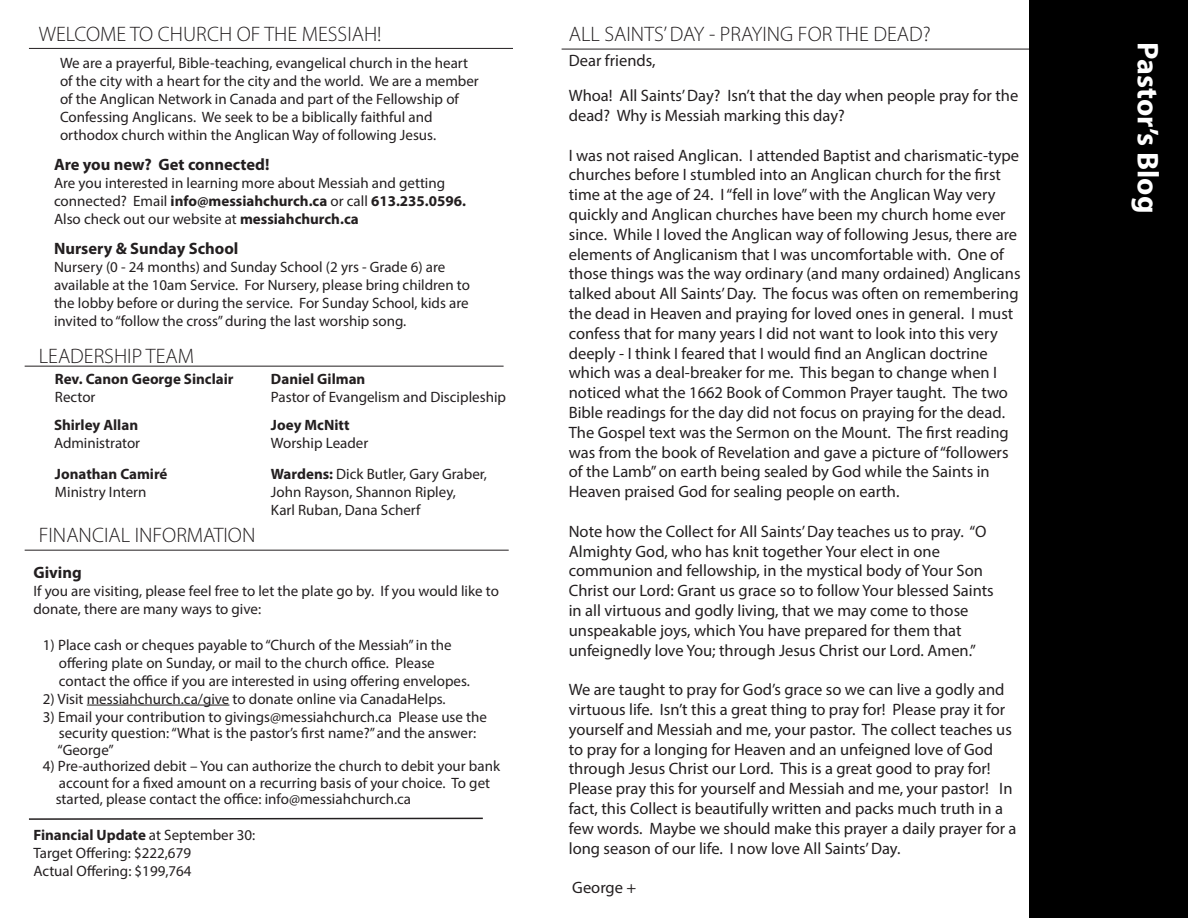
<style>
.page{position:relative;width:1188px;height:918px;background:#fff}
.page>*{position:absolute;margin:0;border:0;box-sizing:border-box;transform-origin:0 0}
.t1{font:700 30px "Myriad Pro";color:#fff}
.t2{font:300 21px "Myriad Pro";color:#231f20}
.t3{font:16.5px/19.8px "Myriad Pro";color:#231f20}
.t4{font:700 16.5px "Myriad Pro";color:#231f20}
.t5{font:15px/18px "Myriad Pro";color:#231f20}
.t6{font:700 15px/18px "Myriad Pro";color:#231f20}
.s1{font-weight:700}
.s2{font-weight:400}
</style>
<div class="page">
<hr style="left:562px;top:49px;width:467px;height:1px;background:#231f20">
<hr style="left:29px;top:48px;width:484px;height:1px;background:#231f20">
<hr style="left:25px;top:366px;width:479px;height:1px;background:#231f20">
<hr style="left:87px;top:705px;width:142px;height:1px;background:#231f20">
<hr style="left:25px;top:550px;width:484px;height:1px;background:#231f20">
<div style="left:1029px;top:0;width:159px;height:918px;background:#000"></div>
<svg style="left:29px;top:817px;width:454px;height:3px"></svg>
<p class="t2" style="left:39px;top:22px;width:344px">WELCOME TO CHURCH OF THE MESSIAH!</p>
<p class="t5" style="left:60px;top:54px;width:420px">We are a prayerful, Bible-teaching, evangelical church in the heart of the city with a heart for the city and the world. We are a member of the Anglican Network in Canada and part of the Fellowship of Confessing Anglicans. We seek to be a biblically faithful and</p>
<p class="t5" style="left:60px;top:126px;width:378px">orthodox church within the Anglican Way of following Jesus.</p>
<p class="t4" style="left:54px;top:154px;width:217px">Are you new? Get connected!</p>
<p class="t5" style="left:54px;top:174px;width:414px">Are you interested in learning more about Messiah and getting connected? Email <span class="s1">info@messiahchurch.ca</span> or call <span class="s1">613.235.0596.<br></span>Also check out our website at <span class="s1">messiahchurch.ca</span></p>
<p class="t4" style="left:54px;top:238px;width:186px">Nursery &amp; Sunday School</p>
<p class="t5" style="left:54px;top:258px;width:418px">Nursery (0 - 24 months) and Sunday School (2 yrs - Grade 6) are available at the 10am Service. For Nursery, please bring children to the lobby before or during the service. For Sunday School, kids are invited to “follow the cross” during the last worship song.</p>
<p class="t2" style="left:39px;top:345px;width:157px">LEADERSHIP TEAM</p>
<p class="t6" style="left:55px;top:369px;width:180px">Rev. Canon George Sinclair<br><span class="s2">Rector</span></p>
<p class="t5" style="left:54px;top:416px;width:88px"><span class="s1">Shirley Allan<br></span>Administrator</p>
<p class="t6" style="left:55px;top:464px;width:114px">Jonathan Camiré</p>
<p class="t5" style="left:55px;top:483px;width:93px">Ministry Intern</p>
<p class="t2" style="left:39px;top:524px;width:218px">FINANCIAL INFORMATION</p>
<p class="t5" style="left:271px;top:369px;width:237px"><span class="s1">Daniel Gilman<br></span>Pastor of Evangelism and Discipleship</p>
<p class="t5" style="left:271px;top:416px;width:99px"><span class="s1">Joey McNitt<br></span>Worship Leader</p>
<p class="t5" style="left:271px;top:465px;width:218px"><span class="s1">Wardens:</span> Dick Butler, Gary Graber,</p>
<p class="t5" style="left:271px;top:483px;width:186px">John Rayson, Shannon Ripley,</p>
<p class="t5" style="left:271px;top:501px;width:151px">Karl Ruban, Dana Scherf</p>
<p class="t4" style="left:33px;top:561px;width:50px">Giving</p>
<p class="t5" style="left:33px;top:581px;width:467px">If you are visiting, please feel free to let the plate go by. If you would like to donate, there are many ways to give:</p>
<p class="t5" style="left:43px;top:635px;width:410px">1) Place cash or cheques payable to “Church of the Messiah” in the</p>
<p class="t5" style="left:59px;top:653px;width:413px">offering plate on Sunday, or mail to the church office. Please contact the office if you are interested in using offering envelopes.</p>
<p class="t5" style="left:43px;top:689px;width:404px">2) Visit messiahchurch.ca/give to donate online via CanadaHelps.</p>
<p class="t5" style="left:43px;top:707px;width:446px">3) Email your contribution to givings@messiahchurch.ca Please use the</p>
<p class="t5" style="left:59px;top:724px;width:419px">security question: “What is the pastor’s first name?” and the answer:</p>
<p class="t5" style="left:58px;top:740px;width:58px">“George”</p>
<p class="t5" style="left:43px;top:757px;width:459px">4) Pre-authorized debit – You can authorize the church to debit your bank</p>
<p class="t5" style="left:59px;top:773px;width:433px">account for a fixed amount on a recurring basis of your choice. To get</p>
<p class="t5" style="left:56px;top:790px;width:357px">started, please contact the office: info@messiahchurch.ca</p>
<p class="t6" style="left:33px;top:826px;width:223px">Financial Update <span class="s2">at September 30:</span></p>
<p class="t5" style="left:33px;top:844px;width:159px">Target Offering: $222,679</p>
<p class="t5" style="left:33px;top:862px;width:160px">Actual Offering: $199,764</p>
<p class="t2" style="left:569px;top:22px;width:363px">ALL SAINTS’ DAY - PRAYING FOR THE DEAD?</p>
<p class="t3" style="left:569px;top:51px;width:88px">Dear friends,</p>
<p class="t3" style="left:569px;top:85px;width:451px">Whoa! All Saints’ Day? Isn’t that the day when people pray for the dead? Why is Messiah marking this day?</p>
<p class="t3" style="left:569px;top:145px;width:453px">I was not raised Anglican. I attended Baptist and charismatic-type churches before I stumbled into an Anglican church for the first time at the age of 24. I “fell in love” with the Anglican Way very quickly and Anglican churches have been my church home ever since. While I loved the Anglican way of following Jesus, there are elements of Anglicanism that I was uncomfortable with. One of those things was the way ordinary (and many ordained) Anglicans talked about All Saints’ Day. The focus was often on remembering the dead in Heaven and praying for loved ones in general. I must confess that for many years I did not want to look into this very deeply - I think I feared that I would find an Anglican doctrine which was a deal-breaker for me. This began to change when I noticed what the 1662 Book of Common Prayer taught. The two Bible readings for the day did not focus on praying for the dead.<br>The Gospel text was the Sermon on the Mount. The first reading was from the book of Revelation and gave a picture of “followers of the Lamb” on earth being sealed by God while the Saints in Heaven praised God for sealing people on earth.</p>
<p class="t3" style="left:569px;top:521px;width:419px">Note how the Collect for All Saints’ Day teaches us to pray. “O<br>Almighty God, who has knit together Your elect in one</p>
<p class="t3" style="left:569px;top:561px;width:426px">communion and fellowship, in the mystical body of Your Son Christ our Lord: Grant us grace so to follow Your blessed Saints in all virtuous and godly living, that we may come to those unspeakable joys, which You have prepared for them that unfeignedly love You; through Jesus Christ our Lord. Amen.”</p>
<p class="t3" style="left:569px;top:679px;width:449px">We are taught to pray for God’s grace so we can live a godly and virtuous life. Isn’t this a great thing to pray for! Please pray it for yourself and Messiah and me, your pastor. The collect teaches us to pray for a longing for Heaven and an unfeigned love of God through Jesus Christ our Lord. This is a great good to pray for!<br>Please pray this for yourself and Messiah and me, your pastor! In fact, this Collect is beautifully written and packs much truth in a few words. Maybe we should make this prayer a daily prayer for a long season of our life. I now love All Saints’ Day.</p>
<p class="t3" style="left:572px;top:877px;width:66px">George +</p>
<p class="t1" style="left:1167px;top:42px;width:173px;rotate:90deg">Pastor’s Blog</p>
</div>
